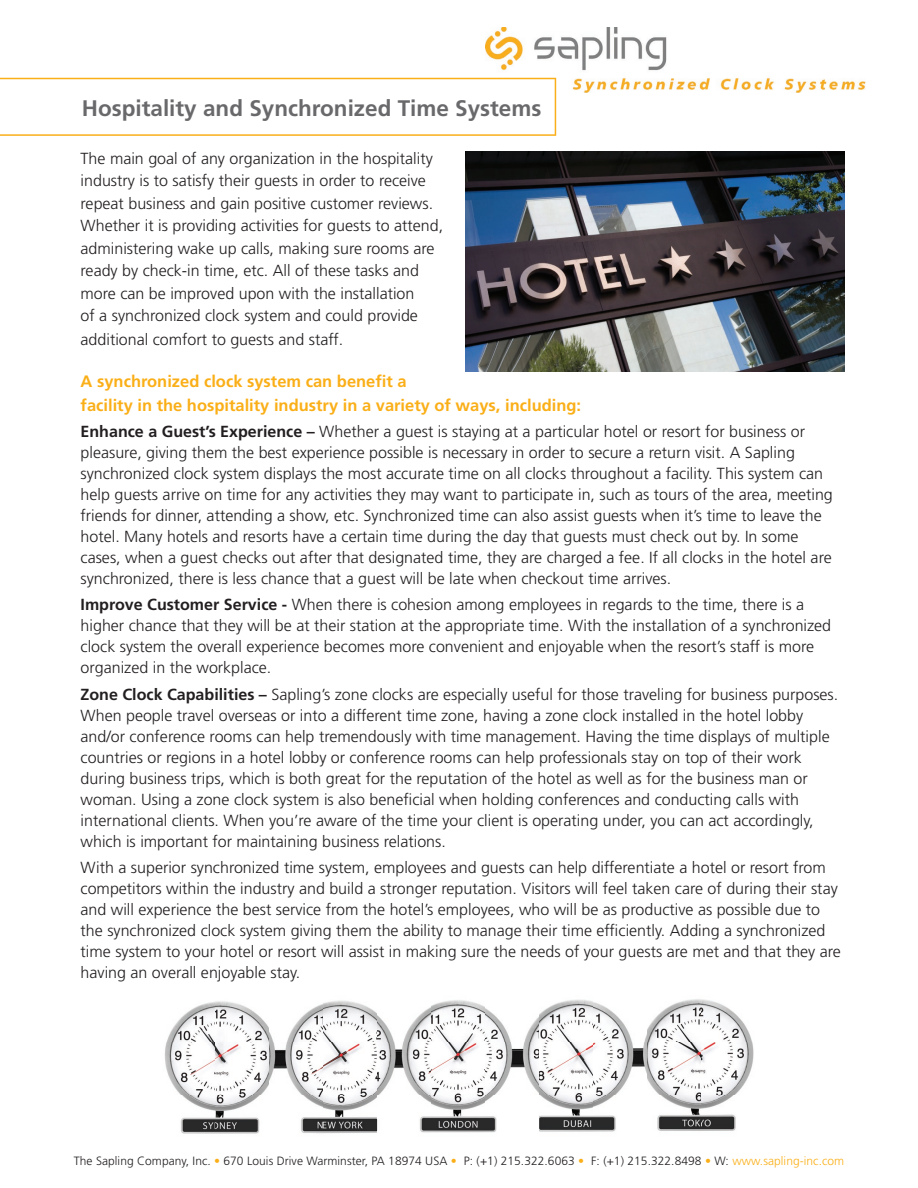
<style>
.page{position:relative;width:918px;height:1188px;background:#fff}
.page>*{position:absolute;margin:0;border:0;box-sizing:border-box;transform-origin:0 0}
.t1{font:700 22.5px "Frutiger LT Std";color:#69696c}
.t2{font:700 16.5px/24px "Frutiger LT Std";color:#faaf18}
.t3{font:300 16.05px/21px "Frutiger LT Std";color:#231f20}
.t4{font:300 12px "Frutiger LT Std";letter-spacing:.005em;color:#231f20}
.s1{font-weight:700}
.s2{color:#faaf18}
</style>
<div class="page">
<img style="left:485px;top:27px;width:381px;height:65px">
<svg style="left:0;top:78px;width:556px;height:58px"></svg>
<img style="left:466px;top:152px;width:379px;height:220px">
<img style="left:165px;top:999px;width:589px;height:135px">
<h1 class="t1" style="left:82px;top:94px;width:461px">Hospitality and Synchronized Time Systems</h1>
<p class="t3" style="left:81px;top:147px;width:364px;line-height:22.5px">The main goal of any organization in the hospitality industry is to satisfy their guests in order to receive repeat business and gain positive customer reviews.<br>Whether isit providing activities for guests to attend, administering wake up calls, making sure rooms are ready by check i n- time, etc. All of these tasks and more can be improved upon with the installation<br>of a synchronized clock system and could provide</p>
<p class="t3" style="left:81px;top:330px;width:264px">additional comfort to guests and staff.</p>
<p class="t2" style="left:81px;top:369px;width:502px">A synchronized clock system can benefit a<br>facility in the hospitality industry in a variety of ways, including:</p>
<p class="t3" style="left:81px;top:421px;width:754px"><span class="s1">Enhance a Guest s’ Experience –</span> Whether a guest is staying at a particular hotel or resort for business or pleasure, giving them the best experience possible is necessary in order to secure a return visit A. Sapling synchronized clock system displays the most accurate time on all clocks throughout a facility. This system can help guests arrive on time for any activities they may want to participate in, such as tours of the area, meeting friends for dinner, attending a show, etc. Synchronized time can also assist guests when s’i t time to leave the hotel. Many hotels and resorts have a certain time during the day that guests must check out by In. some cases, when a guest checks out after that designated time, they are charged a fee If. all clocks in the hotel are synchronized, there is less chance that a guest will be late when checkout time arrives.</p>
<p class="t3" style="left:81px;top:595px;width:752px"><span class="s1">Improve Customer Service -</span> When there is cohesion among employees in regards to the time, there is a higher chance that they will be at their station at the appropriate time. With the installation of a synchronized clock system the overall experience becomes more convenient and enjoyable when the resort s’ staff is more organized in the workplace.</p>
<p class="t3" style="left:81px;top:684px;width:759px"><span class="s1">Zone Clock Capabilities –</span> Sapling s’ zone clocks are especially useful for those traveling for business purposes.<br>When people travel overseas or into a different time zone, having a zone clock installed in the hotel lobby and/or conference rooms can help tremendously with time management. Having the time displays of multiple countries or regions in a hotel lobby or conference rooms can help professionals stay on top of their work during business trips, which is both great for the reputation of the hotel as well as for the business man or woman. Using a zone clock system is also beneficial when holding conferences and conducting calls with international clients. When you r e’ aware of the time your client is operating under, you can act accordingly, which is important for maintaining business relations.</p>
<p class="t3" style="left:81px;top:857px;width:762px">With a superior synchronized time system, employees and guests can help differentiate a hotel or resort from competitors within the industry and build a stronger reputation. Visitors will feel taken care of during their stay and will experience the best service from the hotel s’ employees, who will be as productive as possible due to the synchronized clock system giving them the ability to manage their time efficiently. Adding a synchronized time system to your hotel or resort will assist in making sure the needs of your guests are met and that they are having an overall enjoyable stay.</p>
<p class="t4" style="left:74px;top:1154px;width:385px">The Sapling Company, Inc. <span class="s2">•</span> 670 Louis Drive Warminster, PA 18974 USA <span class="s2">•</span></p>
<p class="t4" style="left:464px;top:1154px;width:122px">(:P +1) 215.322.6063 <span class="s2">•</span></p>
<p class="t4" style="left:591px;top:1154px;width:255px">(:F +1) 215.322.8498 <span class="s2">•</span> W: <span class="s2">www.sapling-inc.com</span></p>
</div>
